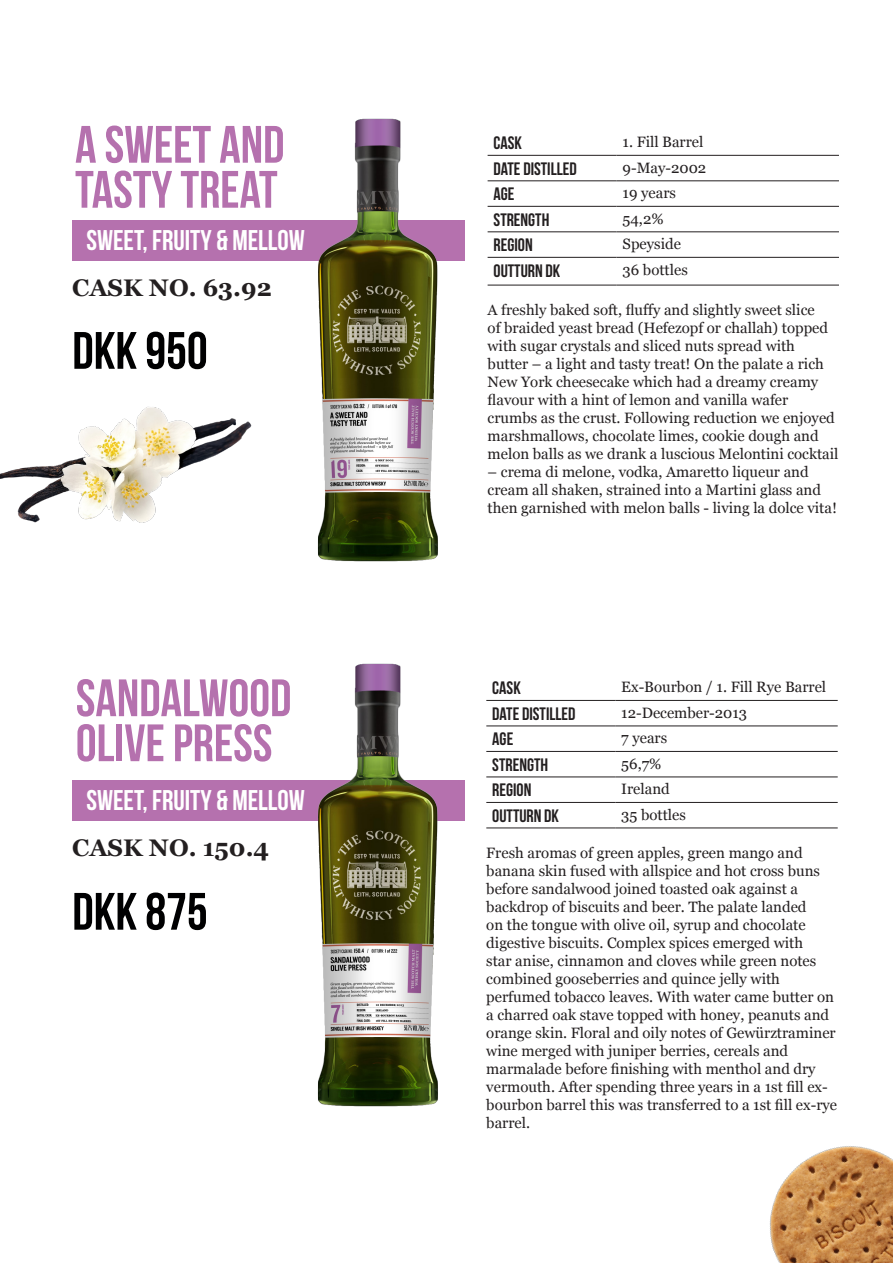
<style>
.page{position:relative;width:893px;height:1263px;background:#fff}
.page>*{position:absolute;margin:0;border:0;box-sizing:border-box;transform-origin:0 0}
.t1{font:700 52.5px/45px "Bebas Neue";color:#b571ae}
.t2{font:700 52.5px "Bebas Neue";color:#000001}
.t3{font:700 28.5px "Bebas Neue";color:#fff}
.t4{font:700 24px "Georgia";color:#231f20}
.t5{font:700 18px "Bebas Neue";color:#231f20}
.t6{font:15px/18px "Georgia";color:#231f20}
</style>
<div class="page">
<div style="left:72px;top:220px;width:393px;height:41px;background:#b571ae"></div>
<img style="left:317px;top:118px;width:121px;height:444px">
<hr style="left:488px;top:155px;width:129px;height:1px;background:#231f20">
<hr style="left:617px;top:155px;width:222px;height:1px;background:#231f20">
<hr style="left:488px;top:180px;width:129px;height:1px;background:#231f20">
<hr style="left:617px;top:180px;width:222px;height:1px;background:#231f20">
<hr style="left:488px;top:206px;width:129px;height:1px;background:#231f20">
<hr style="left:617px;top:206px;width:222px;height:1px;background:#231f20">
<hr style="left:488px;top:231px;width:129px;height:1px;background:#231f20">
<hr style="left:617px;top:231px;width:222px;height:1px;background:#231f20">
<hr style="left:488px;top:257px;width:129px;height:1px;background:#231f20">
<hr style="left:617px;top:257px;width:222px;height:1px;background:#231f20">
<hr style="left:488px;top:285px;width:129px;height:1px;background:#231f20">
<hr style="left:617px;top:285px;width:222px;height:1px;background:#231f20">
<div style="left:72px;top:781px;width:393px;height:40px;background:#b571ae"></div>
<img style="left:313px;top:663px;width:127px;height:444px">
<hr style="left:486px;top:700px;width:129px;height:1px;background:#231f20">
<hr style="left:615px;top:700px;width:223px;height:1px;background:#231f20">
<hr style="left:486px;top:725px;width:129px;height:1px;background:#231f20">
<hr style="left:615px;top:725px;width:223px;height:1px;background:#231f20">
<hr style="left:486px;top:751px;width:129px;height:1px;background:#231f20">
<hr style="left:615px;top:751px;width:223px;height:1px;background:#231f20">
<hr style="left:486px;top:776px;width:129px;height:1px;background:#231f20">
<hr style="left:615px;top:776px;width:223px;height:1px;background:#231f20">
<hr style="left:486px;top:802px;width:129px;height:1px;background:#231f20">
<hr style="left:615px;top:802px;width:223px;height:1px;background:#231f20">
<hr style="left:486px;top:827px;width:129px;height:1px;background:#231f20">
<hr style="left:615px;top:827px;width:223px;height:1px;background:#231f20">
<img style="left:0;top:406px;width:252px;height:117px">
<img style="left:770px;top:1146px;width:123px;height:117px">
<p class="t1" style="left:75px;top:121px;width:211px">A SWEET AND<br>TASTY TREAT</p>
<p class="t3" style="left:86px;top:224px;width:220px">SWEET, FRUITY &amp; MELLOW</p>
<p class="t4" style="left:72px;top:270px;width:201px">CASK NO. 63.92</p>
<p class="t2" style="left:72px;top:322px;width:137px">DKK 950</p>
<p class="t1" style="left:76px;top:675px;width:217px">SANDALWOOD<br>OLIVE PRESS</p>
<p class="t3" style="left:86px;top:784px;width:220px">SWEET, FRUITY &amp; MELLOW</p>
<p class="t4" style="left:72px;top:830px;width:198px">CASK NO. 150.4</p>
<p class="t2" style="left:72px;top:883px;width:137px">DKK 875</p>
<p class="t5" style="left:494px;top:133px;width:30px">CASK</p>
<p class="t6" style="left:623px;top:132px;width:82px">1. Fill Barrel</p>
<p class="t5" style="left:494px;top:159px;width:85px">DATE DISTILLED</p>
<p class="t6" style="left:623px;top:158px;width:85px">9-May-2002</p>
<p class="t5" style="left:494px;top:184px;width:22px">AGE</p>
<p class="t6" style="left:623px;top:183px;width:55px">19 years</p>
<p class="t5" style="left:494px;top:210px;width:57px">STRENGTH</p>
<p class="t6" style="left:623px;top:209px;width:43px">54,2%</p>
<p class="t5" style="left:494px;top:235px;width:41px">REGION</p>
<p class="t6" style="left:623px;top:234px;width:60px">Speyside</p>
<p class="t5" style="left:494px;top:261px;width:68px">OUTTURN DK</p>
<p class="t6" style="left:623px;top:260px;width:67px">36 bottles</p>
<p class="t6" style="left:488px;top:301px;width:352px">A freshly baked soft, fluffy and slightly sweet slice<br>of braided yeast bread (Hefezopf or challah) topped with sugar crystals and sliced nuts spread with butter – a light and tasty treat! On the palate a rich New York cheesecake which had a dreamy creamy flavour with a hint of lemon and vanilla wafer crumbs as the crust. Following reduction we enjoyed marshmallows, chocolate limes, cookie dough and melon balls as we drank a luscious Melontini cocktail</p>
<p class="t6" style="left:488px;top:463px;width:351px">– crema di melone, vodka, Amaretto liqueur and cream all shaken, strained into a Martini glass and then garnished with melon balls - living la dolce vita!</p>
<p class="t5" style="left:492px;top:678px;width:30px">CASK</p>
<p class="t6" style="left:621px;top:677px;width:206px">Ex-Bourbon / 1. Fill Rye Barrel</p>
<p class="t5" style="left:492px;top:704px;width:85px">DATE DISTILLED</p>
<p class="t6" style="left:621px;top:703px;width:127px">12-December-2013</p>
<p class="t5" style="left:492px;top:729px;width:22px">AGE</p>
<p class="t6" style="left:621px;top:728px;width:47px">7 years</p>
<p class="t5" style="left:492px;top:755px;width:57px">STRENGTH</p>
<p class="t6" style="left:621px;top:754px;width:42px">56,7%</p>
<p class="t5" style="left:492px;top:780px;width:41px">REGION</p>
<p class="t6" style="left:621px;top:779px;width:50px">Ireland</p>
<p class="t5" style="left:492px;top:806px;width:68px">OUTTURN DK</p>
<p class="t6" style="left:621px;top:805px;width:66px">35 bottles</p>
<p class="t6" style="left:486px;top:843px;width:352px">Fresh aromas of green apples, green mango and banana skin fused with allspice and hot cross buns before sandalwood joined toasted oak against a backdrop of biscuits and beer. The palate landed<br>on the tongue with olive oil, syrup and chocolate digestive biscuits. Complex spices emerged with<br>star anise, cinnamon and cloves while green notes combined gooseberries and quince jelly with perfumed tobacco leaves. With water came butter on a charred oak stave topped with honey, peanuts and orange skin. Floral and oily notes of Gewürztraminer wine merged with juniper berries, cereals and marmalade before finishing with menthol and dry vermouth. After spending three years in a 1st fill ex&shy;bourbon barrel this was transferred to a 1st fill ex-rye barrel.</p>
</div>
